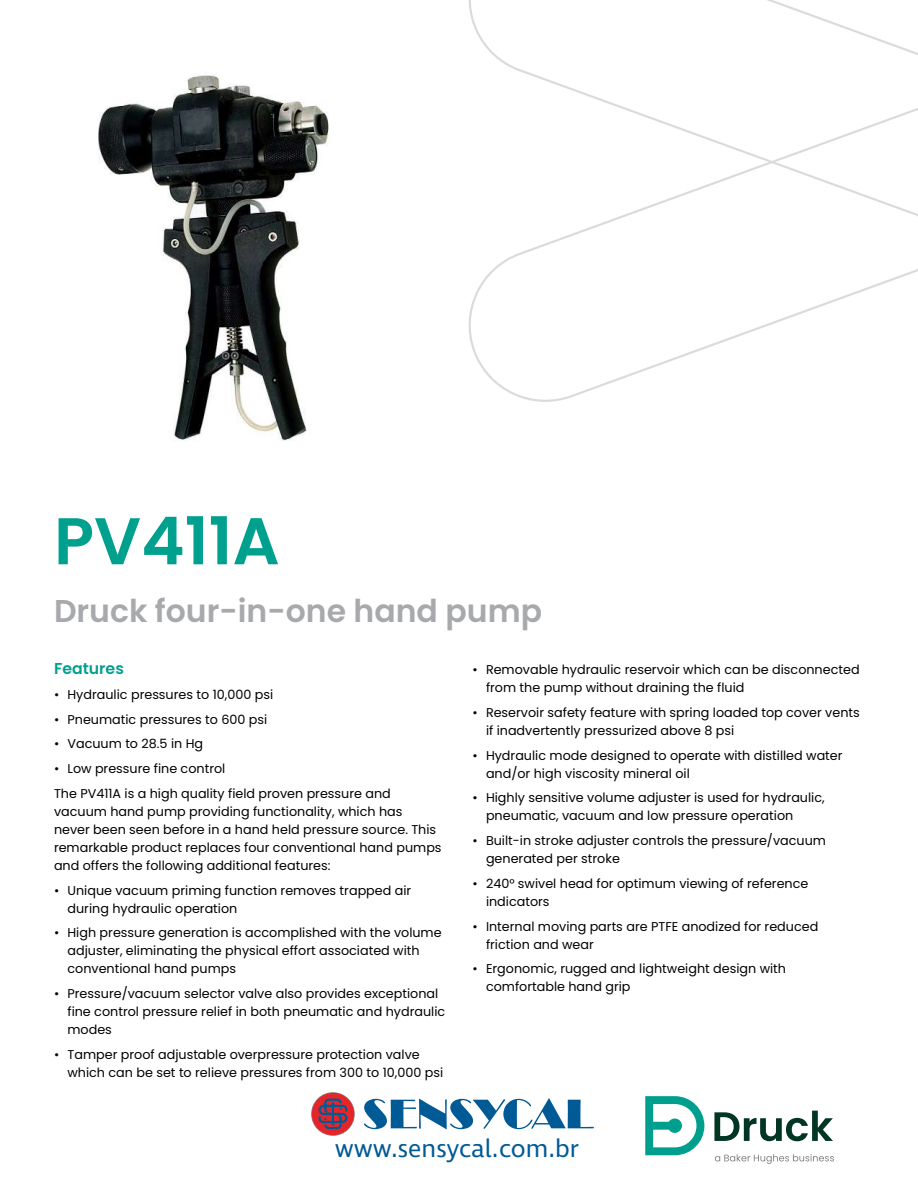
<style>
.page{position:relative;width:918px;height:1188px;background:#fff}
.page>*{position:absolute;margin:0;border:0;box-sizing:border-box;transform-origin:0 0}
.t1{font:600 66px "Poppins";color:#00a08e}
.t2{font:600 31.5px "Poppins";color:#a7a9ac}
.t3{font:25.5px "Ingra";color:#005a96}
.t4{font:600 15.75px "Poppins";color:#00a08e}
.t5{font:12.75px/18px "Poppins";color:#000}
</style>
<div class="page">
<svg style="left:468px;top:0;width:450px;height:402px"></svg>
<img style="left:98px;top:75px;width:231px;height:366px">
<svg style="left:645px;top:1096px;width:59px;height:59px"></svg>
<svg style="left:714px;top:1111px;width:119px;height:30px"></svg>
<svg style="left:715px;top:1154px;width:119px;height:10px"></svg>
<svg style="left:311px;top:1092px;width:44px;height:44px"></svg>
<div style="left:312px;top:1093px;width:42px;height:42px;background:#e62529;border-radius:50%"></div>
<svg style="left:319px;top:1099px;width:28px;height:30px"></svg>
<svg style="left:364px;top:1098px;width:230px;height:32px"></svg>
<h1 class="t1" style="left:54px;top:503px;width:227px">PV411A</h1>
<h2 class="t2" style="left:54px;top:593px;width:490px">Druck four-in-one hand pump</h2>
<p class="t4" style="left:54px;top:659px;width:71px">Features</p>
<p class="t5" style="left:54px;top:685px;width:221px">• Hydraulic pressures to 10,000 psi</p>
<p class="t5" style="left:54px;top:710px;width:215px">• Pneumatic pressures to 600 psi</p>
<p class="t5" style="left:54px;top:735px;width:151px">• Vacuum to 28.5 in Hg</p>
<p class="t5" style="left:54px;top:756px;width:338px;line-height:24.8px">• Low pressure fine control<br>The PV411A is a high quality field proven pressure and</p>
<p class="t5" style="left:54px;top:802px;width:389px">vacuum hand pump providing functionality, which has<br>never been seen before in a hand held pressure source. This remarkable product replaces four conventional hand pumps and offers the following additional features:</p>
<p class="t5" style="left:68px;top:881px;width:345px;text-indent:-14px">• Unique vacuum priming function removes trapped air during hydraulic operation</p>
<p class="t5" style="left:68px;top:924px;width:376px;text-indent:-14px">• High pressure generation is accomplished with the volume adjuster, eliminating the physical effort associated with conventional hand pumps</p>
<p class="t5" style="left:68px;top:985px;width:379px;text-indent:-14px">• Pressure/vacuum selector valve also provides exceptional fine control pressure relief in both pneumatic and hydraulic modes</p>
<p class="t5" style="left:68px;top:1045px;width:377px;text-indent:-14px">• Tamper proof adjustable overpressure protection valve which can be set to relieve pressures from 300 to 10,000 psi</p>
<p class="t5" style="left:486px;top:661px;width:375px;text-indent:-14px">• Removable hydraulic reservoir which can be disconnected from the pump without draining the fluid</p>
<p class="t5" style="left:486px;top:703px;width:375px;text-indent:-14px">• Reservoir safety feature with spring loaded top cover vents if inadvertently pressurized above 8 psi</p>
<p class="t5" style="left:486px;top:746px;width:358px;text-indent:-14px">• Hydraulic mode designed to operate with distilled water and/or high viscosity mineral oil</p>
<p class="t5" style="left:486px;top:789px;width:340px;text-indent:-14px">• Highly sensitive volume adjuster is used for hydraulic, pneumatic, vacuum and low pressure operation</p>
<p class="t5" style="left:486px;top:832px;width:341px;text-indent:-14px">• Built-in stroke adjuster controls the pressure/vacuum generated per stroke</p>
<p class="t5" style="left:486px;top:874px;width:324px;text-indent:-14px">• 240° swivel head for optimum viewing of reference indicators</p>
<p class="t5" style="left:486px;top:917px;width:334px;text-indent:-14px">• Internal moving parts are PTFE anodized for reduced friction and wear</p>
<p class="t5" style="left:486px;top:960px;width:302px;text-indent:-14px">• Ergonomic, rugged and lightweight design with comfortable hand grip</p>
<h3 class="t3" style="left:335px;top:1133px;width:246px">www.sensycal.com.br</h3>
</div>
